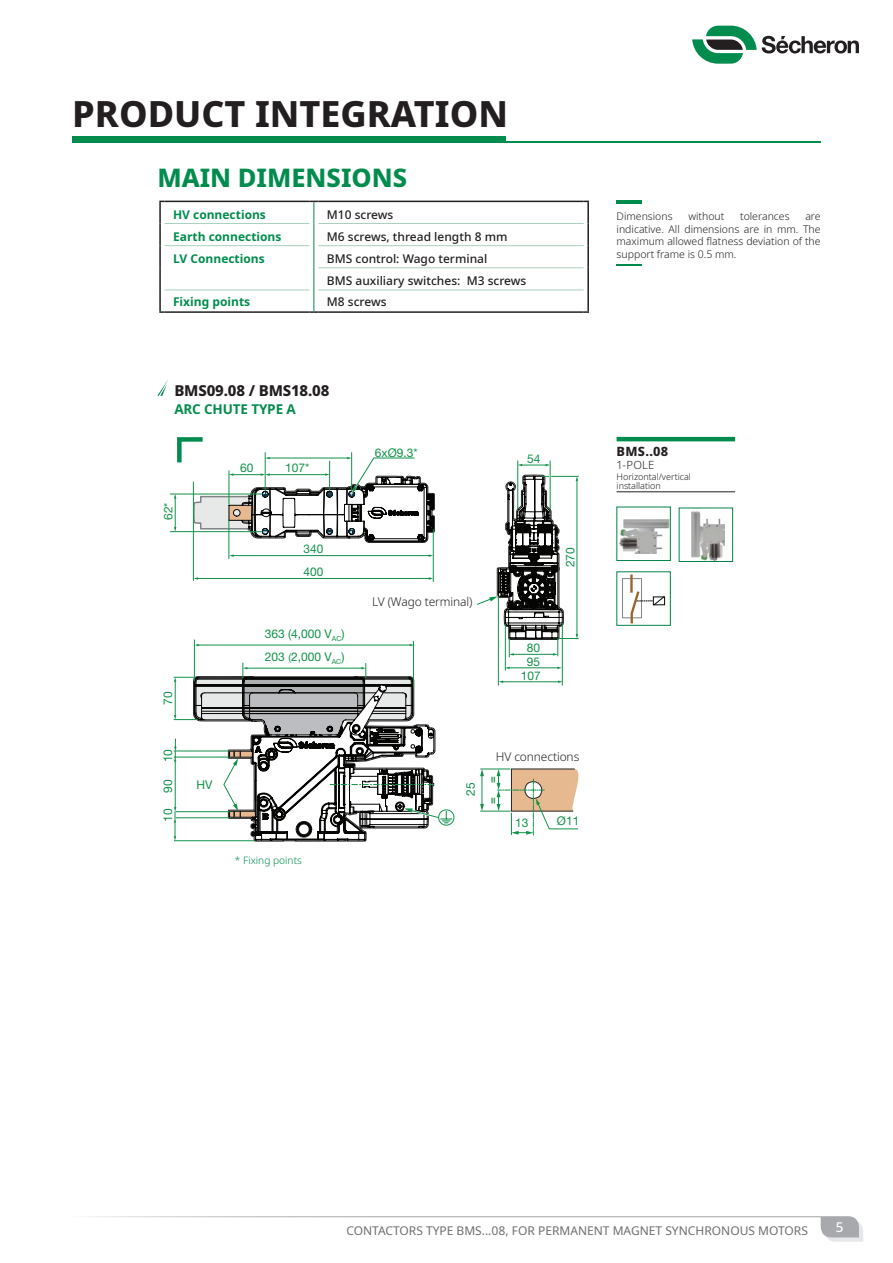
<style>
.page{position:relative;width:893px;height:1263px;background:#fff}
.page>*{position:absolute;margin:0;border:0;box-sizing:border-box;transform-origin:0 0}
.t1{font:800 36px "Noto Sans";color:#231f20}
.t2{font:800 25.5px "Noto Sans";color:#008c4d}
.t3{font:800 15px "Noto Sans";letter-spacing:-.01em;color:#231f20}
.t4{font:700 13.5px "Noto Sans";letter-spacing:-.01em;color:#008c4d}
.t5{font:500 13.5px "Noto Sans";color:#fff}
.t6{font:800 12.75px "Noto Sans";color:#231f20}
.t7{font:500 12px/22.2px "Noto Sans";color:#231f20}
.t8{font:12px/13.8px "Helvetica Neue";color:#109249;text-align:center}
.t9{font:12px "Noto Sans";color:#6c6d70}
.t10{font:700 12px "Noto Sans";color:#008c4d}
.t11{font:300 12px "Noto Sans";letter-spacing:-.01em;color:#231f20}
.t12{font:300 11.25px "Noto Sans";color:#231f20}
.t13{font:300 10.5px/12.6px "Noto Sans";color:#231f20;text-align:justify}
.t14{font:300 10.2px "Noto Sans";color:#008c4d}
.t15{font:300 9px/9px "Noto Sans";color:#231f20}
.s1{font-size:10.5px}
</style>
<div class="page">
<svg style="left:692px;top:26px;width:167px;height:38px"></svg>
<svg style="left:88px;top:1216px;width:775px;height:26px"></svg>
<div style="left:72px;top:137px;width:434px;height:6px;background:#008c4d"></div>
<hr style="left:72px;top:142px;width:749px;height:1px;background:#008c4d">
<svg style="left:157px;top:379px;width:12px;height:17px"></svg>
<hr style="left:617px;top:201px;width:25px;height:3px;background:#008c4d">
<svg style="left:617px;top:265px;width:25px;height:1px"></svg>
<hr style="left:318px;top:267px;width:266px;height:1px;background:#a8d1bc">
<hr style="left:165px;top:223px;width:144px;height:1px;background:#a8d1bc">
<hr style="left:318px;top:223px;width:266px;height:1px;background:#a8d1bc">
<hr style="left:165px;top:245px;width:144px;height:1px;background:#a8d1bc">
<hr style="left:318px;top:245px;width:266px;height:1px;background:#a8d1bc">
<hr style="left:165px;top:290px;width:144px;height:1px;background:#a8d1bc">
<hr style="left:318px;top:290px;width:266px;height:1px;background:#a8d1bc">
<hr style="left:159px;top:202px;width:2px;height:21px;background:#231f20">
<hr style="left:587px;top:202px;width:2px;height:21px;background:#231f20">
<hr style="left:159px;top:223px;width:2px;height:23px;background:#231f20">
<hr style="left:587px;top:223px;width:2px;height:23px;background:#231f20">
<hr style="left:159px;top:246px;width:2px;height:22px;background:#231f20">
<hr style="left:587px;top:246px;width:2px;height:22px;background:#231f20">
<hr style="left:159px;top:268px;width:2px;height:22px;background:#231f20">
<hr style="left:587px;top:268px;width:2px;height:22px;background:#231f20">
<hr style="left:159px;top:290px;width:2px;height:21px;background:#231f20">
<hr style="left:587px;top:290px;width:2px;height:21px;background:#231f20">
<svg style="left:159px;top:311px;width:6px;height:2px"></svg>
<hr style="left:165px;top:201px;width:144px;height:1px;background:#231f20">
<hr style="left:165px;top:311px;width:144px;height:2px;background:#231f20">
<hr style="left:318px;top:201px;width:266px;height:1px;background:#231f20">
<hr style="left:318px;top:311px;width:266px;height:2px;background:#231f20">
<svg style="left:309px;top:201px;width:9px;height:112px"></svg>
<img style="left:691px;top:511px;width:34px;height:49px">
<div style="left:679px;top:508px;width:54px;height:54px;border:1px solid #008348"></div>
<img style="left:619px;top:519px;width:50px;height:34px">
<div style="left:617px;top:507px;width:54px;height:54px;border:1px solid #008348"></div>
<hr style="left:617px;top:437px;width:118px;height:4px;background:#008c4d">
<hr style="left:617px;top:491px;width:118px;height:1px;background:#231f20">
<hr style="left:170px;top:494px;width:92px;height:1px;background:#109249">
<hr style="left:170px;top:531px;width:92px;height:1px;background:#109249">
<hr style="left:502px;top:681px;width:57px;height:1px;background:#109249">
<hr style="left:505px;top:624px;width:1px;height:47px;background:#109249">
<hr style="left:498px;top:596px;width:1px;height:90px;background:#109249">
<hr style="left:562px;top:623px;width:1px;height:63px;background:#109249">
<svg style="left:477px;top:460px;width:102px;height:209px"></svg>
<hr style="left:480px;top:769px;width:30px;height:1px;background:#109249">
<hr style="left:480px;top:811px;width:30px;height:1px;background:#109249">
<hr style="left:482px;top:775px;width:1px;height:30px;background:#109249">
<svg style="left:480px;top:769px;width:4px;height:7px"></svg>
<svg style="left:480px;top:804px;width:4px;height:7px"></svg>
<div style="left:622px;top:578px;width:20px;height:40px;border:1px solid #808285"></div>
<hr style="left:630px;top:574px;width:3px;height:19px;background:#996632">
<div style="left:653px;top:597px;width:12px;height:8px;border:1px solid #050504"></div>
<svg style="left:629px;top:589px;width:35px;height:34px"></svg>
<svg style="left:174px;top:437px;width:281px;height:405px"></svg>
<svg style="left:492px;top:769px;width:87px;height:66px"></svg>
<h1 class="t1" style="left:72px;top:87px;width:437px">PRODUCT INTEGRATION</h1>
<h2 class="t2" style="left:157px;top:159px;width:251px">MAIN DIMENSIONS</h2>
<p class="t10" style="left:173px;top:206px;width:94px">HV connections</p>
<p class="t7" style="left:327px;top:203px;width:68px">M10 screws</p>
<p class="t10" style="left:173px;top:228px;width:110px">Earth connections</p>
<p class="t7" style="left:327px;top:226px;width:182px">M6 screws, thread length 8 mm</p>
<p class="t10" style="left:173px;top:250px;width:93px">LV Connections</p>
<p class="t7" style="left:327px;top:248px;width:201px">BMS control: Wago terminal<br>BMS auxiliary switches: M3 screws</p>
<p class="t10" style="left:173px;top:293px;width:79px">Fixing points</p>
<p class="t7" style="left:327px;top:291px;width:61px">M8 screws</p>
<h3 class="t3" style="left:174px;top:379px;width:157px">BMS09.08 / BMS18.08</h3>
<p class="t4" style="left:174px;top:399px;width:123px">ARC CHUTE TYPE A</p>
<p class="t8" style="left:161px;top:520px;width:19px;rotate:-90deg">62*</p>
<p class="t8" style="left:161px;top:705px;width:15px;rotate:-90deg">70</p>
<p class="t8" style="left:161px;top:762px;width:15px;rotate:-90deg">10</p>
<p class="t8" style="left:240px;top:460px;width:15px">60</p>
<p class="t8" style="left:285px;top:460px;width:26px">107*</p>
<p class="t8" style="left:304px;top:542px;width:21px">340</p>
<p class="t8" style="left:304px;top:564px;width:21px">400</p>
<p class="t8" style="left:265px;top:622px;width:81px;line-height:23.1px;text-align:left">363 (4,000 V<sub>AC</sub>)<br>203 <span class="s1">(</span>2,000 V<sub>AC</sub>)</p>
<p class="t8" style="left:375px;top:445px;width:44px">6xØ9.3*</p>
<p class="t11" style="left:372px;top:594px;width:102px">LV (Wago terminal)</p>
<p class="t8" style="left:197px;top:777px;width:17px">HV</p>
<p class="t8" style="left:161px;top:793px;width:15px;rotate:-90deg">90</p>
<p class="t8" style="left:463px;top:796px;width:15px;rotate:-90deg">25</p>
<p class="t8" style="left:161px;top:822px;width:15px;rotate:-90deg">10</p>
<p class="t14" style="left:235px;top:853px;width:68px">* Fixing points</p>
<p class="t8" style="left:527px;top:451px;width:15px">54</p>
<p class="t8" style="left:563px;top:567px;width:22px;rotate:-90deg">270</p>
<p class="t8" style="left:521px;top:641px;width:22px">80<br>95<br>107</p>
<p class="t11" style="left:496px;top:748px;width:85px">HV connections</p>
<p class="t8" style="left:515px;top:815px;width:15px">13</p>
<p class="t8" style="left:557px;top:814px;width:24px">Ø11</p>
<p class="t13" style="left:617px;top:210px;width:58px">Dimensions</p>
<p class="t13" style="left:688px;top:210px;width:38px">without</p>
<p class="t13" style="left:740px;top:210px;width:51px">tolerances</p>
<p class="t13" style="left:617px;top:210px;width:206px;text-indent:189px">are indicative. All dimensions are in mm. The maximum allowed flatness deviation of the support frame is 0.5 mm.</p>
<p class="t6" style="left:617px;top:442px;width:53px">BMS..08</p>
<p class="t12" style="left:617px;top:457px;width:39px">1-POLE</p>
<p class="t15" style="left:617px;top:473px;width:76px">Horizontal/vertical installation</p>
<p class="t9" style="left:346px;top:1222px;width:463px">CONTACTORS TYPE BMS...08, FOR PERMANENT MAGNET SYNCHRONOUS MOTORS</p>
<p class="t5" style="left:836px;top:1217px;width:9px">5</p>
</div>
